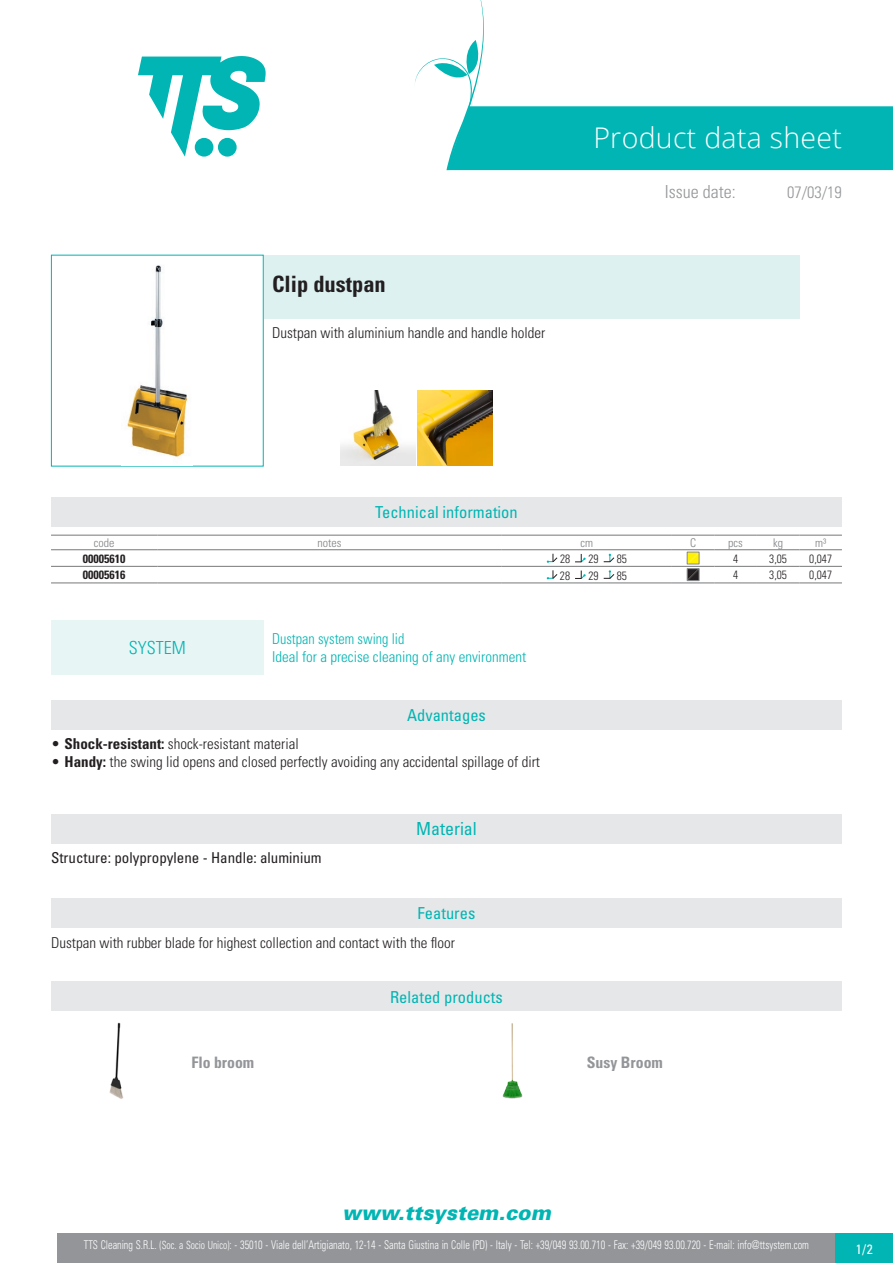
<style>
.page{position:relative;width:893px;height:1263px;background:#fff}
.page>*{position:absolute;margin:0;border:0;box-sizing:border-box;transform-origin:0 0}
.t1{font:300 28.5px "Open Sans";letter-spacing:.01em;color:#fff}
.t2{font:700 condensed 22.5px "Univers LT Std";color:#231f20}
.t3{font:italic 900 20.85px "Univers";color:#00b5b3;scale:.96 1}
.t4{font:300 condensed 18px "Univers";color:#939598}
.t5{font:condensed 18px "Univers LT Std";color:#00b5b3}
.t6{font:300 condensed 18px "Univers LT Std";color:#00b5b3}
.t7{font:condensed 16.5px "Univers";color:#00b5b3}
.t8{font:condensed 16.5px "Univers LT Std";color:#00b5b3}
.t9{font:300 condensed 16.5px "Univers";color:#939598}
.t10{font:700 condensed 15.75px "Univers";color:#939598}
.t11{font:300 condensed 15px "Univers LT Std";color:#231f20}
.t12{font:300 condensed 15px/18px "Univers LT Std";color:#00b5b3;scale:.95 1}
.t13{font:condensed 15px "Univers LT Std";color:#231f20}
.t14{font:condensed 13.5px "Univers";color:#fff}
.t15{font:300 condensed 12px "Univers";color:#fff;scale:.85 1}
.t16{font:300 condensed 12px "Univers";color:#231f20;scale:.95 1}
.t17{font:300 condensed 12px "Univers";color:#808285}
.t18{font:700 condensed 12px "Univers";color:#231f20}
.s1{font-weight:700}
.s2{font-size:11.25px}
</style>
<div class="page">
<svg style="left:138px;top:56px;width:128px;height:101px"></svg>
<div style="left:57px;top:1233px;width:779px;height:30px;background:#939598"></div>
<div style="left:836px;top:1233px;width:57px;height:30px;background:#00b5b3"></div>
<svg style="left:415px;top:0;width:478px;height:170px"></svg>
<div style="left:51px;top:255px;width:213px;height:211px;border:1px solid #00b5b3"></div>
<img style="left:122px;top:256px;width:71px;height:209px">
<div style="left:264px;top:255px;width:535px;height:63px;background:#ddf1f0"></div>
<img style="left:341px;top:390px;width:75px;height:75px">
<img style="left:418px;top:390px;width:74px;height:75px">
<div style="left:51px;top:497px;width:791px;height:29px;background:#e6e7e9"></div>
<hr style="left:51px;top:535px;width:106px;height:1px;background:#76787b">
<hr style="left:157px;top:535px;width:345px;height:1px;background:#76787b">
<hr style="left:502px;top:535px;width:170px;height:1px;background:#76787b">
<hr style="left:672px;top:535px;width:42px;height:1px;background:#76787b">
<hr style="left:714px;top:535px;width:43px;height:1px;background:#76787b">
<hr style="left:757px;top:535px;width:42px;height:1px;background:#76787b">
<hr style="left:799px;top:535px;width:43px;height:1px;background:#76787b">
<hr style="left:51px;top:549px;width:106px;height:1px;background:#76787b">
<hr style="left:157px;top:549px;width:345px;height:1px;background:#76787b">
<hr style="left:502px;top:549px;width:170px;height:1px;background:#76787b">
<hr style="left:672px;top:549px;width:42px;height:1px;background:#76787b">
<hr style="left:714px;top:549px;width:43px;height:1px;background:#76787b">
<hr style="left:757px;top:549px;width:42px;height:1px;background:#76787b">
<hr style="left:799px;top:549px;width:43px;height:1px;background:#76787b">
<hr style="left:51px;top:566px;width:106px;height:1px;background:#76787b">
<hr style="left:51px;top:583px;width:106px;height:1px;background:#76787b">
<hr style="left:157px;top:566px;width:345px;height:1px;background:#76787b">
<hr style="left:157px;top:583px;width:345px;height:1px;background:#76787b">
<hr style="left:502px;top:566px;width:170px;height:1px;background:#76787b">
<hr style="left:502px;top:583px;width:170px;height:1px;background:#76787b">
<hr style="left:672px;top:566px;width:42px;height:1px;background:#76787b">
<hr style="left:672px;top:583px;width:42px;height:1px;background:#76787b">
<hr style="left:714px;top:566px;width:43px;height:1px;background:#76787b">
<hr style="left:714px;top:583px;width:43px;height:1px;background:#76787b">
<hr style="left:757px;top:566px;width:42px;height:1px;background:#76787b">
<hr style="left:757px;top:583px;width:42px;height:1px;background:#76787b">
<hr style="left:799px;top:566px;width:43px;height:1px;background:#76787b">
<hr style="left:799px;top:583px;width:43px;height:1px;background:#76787b">
<svg style="left:547px;top:554px;width:10px;height:9px"></svg>
<svg style="left:575px;top:554px;width:11px;height:9px"></svg>
<svg style="left:603px;top:554px;width:11px;height:8px"></svg>
<svg style="left:547px;top:570px;width:10px;height:9px"></svg>
<svg style="left:575px;top:570px;width:11px;height:9px"></svg>
<svg style="left:603px;top:570px;width:11px;height:9px"></svg>
<svg style="left:687px;top:552px;width:12px;height:27px"></svg>
<div style="left:687px;top:569px;width:12px;height:12px;border:1px solid #87898c"></div>
<div style="left:51px;top:620px;width:213px;height:54px;background:#e8f5f5"></div>
<div style="left:51px;top:700px;width:791px;height:30px;background:#e6e7e9"></div>
<div style="left:51px;top:814px;width:791px;height:29px;background:#e6e7e9"></div>
<div style="left:51px;top:899px;width:791px;height:29px;background:#e6e7e9"></div>
<div style="left:51px;top:981px;width:791px;height:30px;background:#e6e7e9"></div>
<img style="left:109px;top:1022px;width:15px;height:77px">
<img style="left:502px;top:1023px;width:21px;height:76px">
<p class="t2" style="left:272px;top:270px;width:115px">Clip dustpan</p>
<p class="t11" style="left:272px;top:324px;width:275px">Dustpan with aluminium handle and handle holder</p>
<p class="t1" style="left:593px;top:118px;width:250px">Product data sheet</p>
<p class="t4" style="left:665px;top:181px;width:72px">Issue date:</p>
<p class="t9" style="left:787px;top:182px;width:56px">07/03/19</p>
<p class="t7" style="left:375px;top:502px;width:144px">Technical information</p>
<p class="t17" style="left:94px;top:535px;width:22px">code</p>
<p class="t17" style="left:318px;top:535px;width:25px">notes</p>
<p class="t17" style="left:580px;top:535px;width:14px">cm</p>
<p class="t17" style="left:690px;top:535px;width:7px">C</p>
<p class="t17" style="left:728px;top:535px;width:16px">pcs</p>
<p class="t17" style="left:773px;top:535px;width:11px">kg</p>
<p class="t17" style="left:815px;top:535px;width:13px">m³</p>
<p class="t18" style="left:83px;top:551px;width:44px">00005610</p>
<p class="t16" style="left:560px;top:551px;width:12px">28</p>
<p class="t16" style="left:588px;top:551px;width:12px">29</p>
<p class="t16" style="left:617px;top:551px;width:12px">85</p>
<p class="t16" style="left:733px;top:551px;width:7px">4</p>
<p class="t16" style="left:769px;top:551px;width:20px">3,05</p>
<p class="t16" style="left:809px;top:551px;width:25px">0,047</p>
<p class="t18" style="left:83px;top:568px;width:44px">00005616</p>
<p class="t16" style="left:560px;top:568px;width:12px">28</p>
<p class="t16" style="left:588px;top:568px;width:12px">29</p>
<p class="t16" style="left:617px;top:568px;width:12px">85</p>
<p class="t16" style="left:733px;top:568px;width:7px">4</p>
<p class="t16" style="left:769px;top:568px;width:20px">3,05</p>
<p class="t16" style="left:809px;top:568px;width:25px">0,047</p>
<p class="t6" style="left:129px;top:636px;width:58px">SYSTEM</p>
<p class="t12" style="left:272px;top:629px;width:269px">Dustpan system swing lid<br>Ideal for a precise cleaning of any environment</p>
<p class="t8" style="left:407px;top:705px;width:80px">Advantages</p>
<p class="t11" style="left:51px;top:735px;width:249px">• <span class="s1">Shock-resistant:</span> shock-resistant material</p>
<p class="t11" style="left:51px;top:753px;width:491px">• <span class="s1">Handy:</span> the swing lid opens and closed perfectly avoiding any accidental spillage of dirt</p>
<p class="t13" style="left:51px;top:848px;width:272px">Structure: polypropylene - Handle: aluminium</p>
<p class="t5" style="left:416px;top:817px;width:62px">Material</p>
<p class="t8" style="left:418px;top:903px;width:59px">Features</p>
<p class="t11" style="left:51px;top:933px;width:405px">Dustpan with rubber blade for highest collection and contact with the floor</p>
<p class="t7" style="left:390px;top:986px;width:114px">Related products</p>
<p class="t10" style="left:191px;top:1052px;width:64px">Flo broom</p>
<p class="t10" style="left:587px;top:1052px;width:78px">Susy Broom</p>
<h3 class="t3" style="left:342px;top:1200px;width:219px">www.ttsystem.com</h3>
<p class="t15" style="left:84px;top:1238px;width:855px">TTS Cleaning S.R.L. <span class="s2">(Soc. a Socio Unico)</span>: - 35010 - Viale dell’Artigianato, 12-14 - Santa Giustina in Colle (PD) - Italy - Tel: +39/049 93.00.710 - Fax: +39/049 93.00.720 - E-mail: info@ttsystem.com</p>
<p class="t14" style="left:856px;top:1240px;width:19px">1/2</p>
</div>
